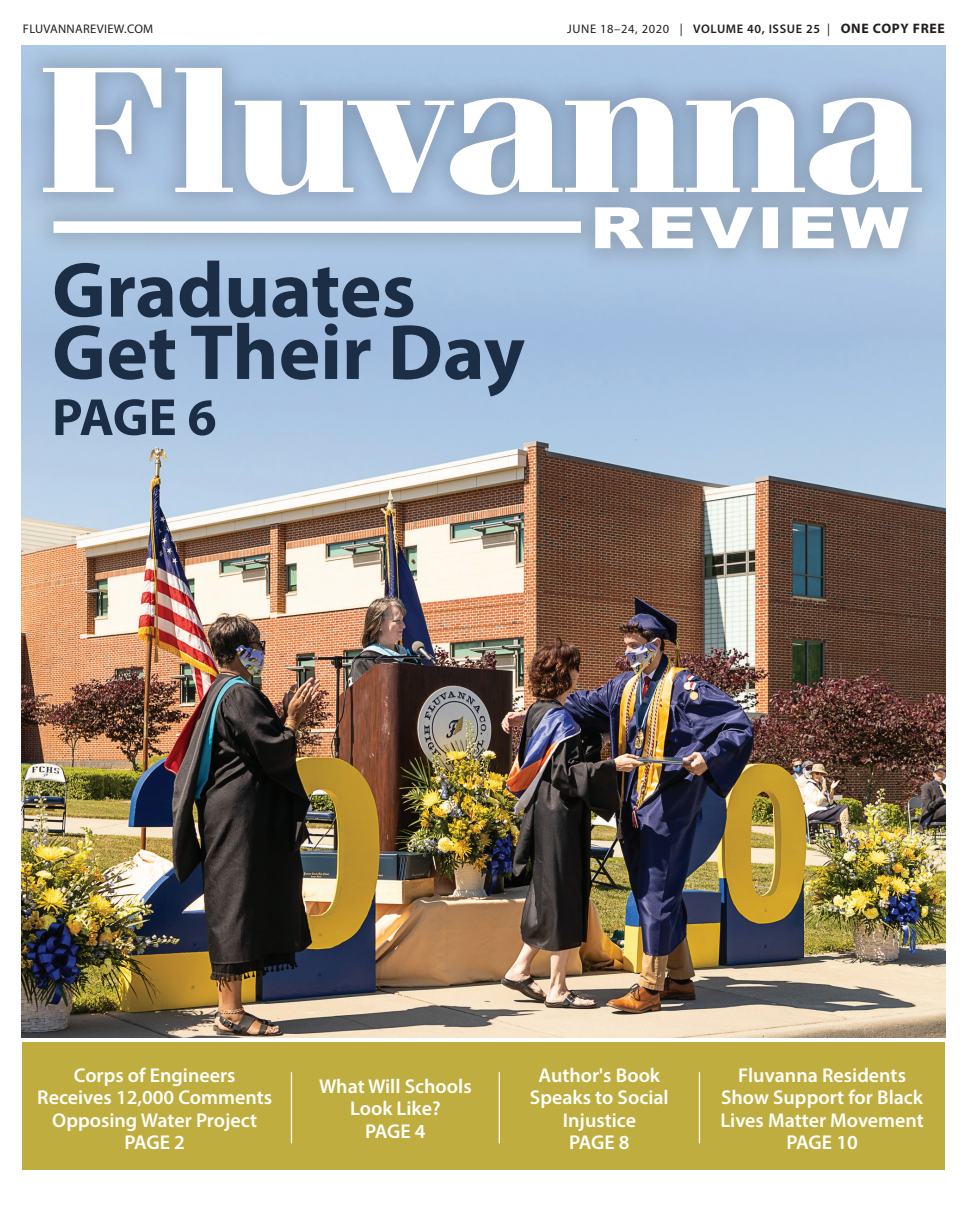
<style>
.page{position:relative;width:968px;height:1215px;background:#fff}
.page>*{position:absolute;margin:0;border:0;box-sizing:border-box;transform-origin:0 0}
.Headline_1{font:700 79px/62.2px "Myriad Pro";color:#1b2e46}
.Headline_1-2{font:700 52.62px "Myriad Pro";color:#1b2e46}
.Headline_1-3{font:600 20px/22.5px "Myriad Pro";color:#fff;text-align:center}
.t1{font:12.5px "Myriad Pro";letter-spacing:.05em;color:#231f20}
.t2{font:12.5px "Myriad Pro";letter-spacing:.025em;color:#231f20}
.s1{font-weight:600}
.s2{font-weight:700;font-size:13.75px}
</style>
<div class="page">
<img style="left:22px;top:272px;width:923px;height:766px">
<div style="left:22px;top:1042px;width:923px;height:128px;background:#c0ad3f"></div>
<div style="left:20px;top:44px;width:925px;height:228px;background:#aac5e3"></div>
<img style="left:34px;top:64px;width:899px;height:197px">
<hr style="left:291px;top:1072px;width:1px;height:71px;background:#fff">
<hr style="left:498px;top:1072px;width:2px;height:71px;background:#fff">
<hr style="left:698px;top:1072px;width:2px;height:71px;background:#fff">
<p class="t2" style="left:23px;top:21px;width:132px">FLUVANNAREVIEW.COM</p>
<p class="t1" style="left:567px;top:21px;width:379px">JUNE 18–24, 2020 | <span class="s1">VOLUME 40, ISSUE 25</span> | <span class="s2">ONE COPY FREE</span></p>
<p class="Headline_1" style="left:52px;top:256px;width:474px">Graduates<br>Get Their Day</p>
<p class="Headline_1-2" style="left:52px;top:383px;width:166px">PAGE 6</p>
<p class="Headline_1-3" style="left:37px;top:1063px;width:236px">Corps of Engineers<br>Receives 12,000 Comments<br>Opposing Water Project</p>
<p class="Headline_1-3" style="left:124px;top:1131px;width:62px">PAGE 2</p>
<p class="Headline_1-3" style="left:319px;top:1074px;width:154px">What Will Schools<br>Look Like?</p>
<p class="Headline_1-3" style="left:365px;top:1119px;width:62px">PAGE 4</p>
<p class="Headline_1-3" style="left:530px;top:1063px;width:140px">Author's Book<br>Speaks to Social<br>Injustice</p>
<p class="Headline_1-3" style="left:569px;top:1131px;width:62px">PAGE 8</p>
<p class="Headline_1-3" style="left:720px;top:1063px;width:205px">Fluvanna Residents<br>Show Support for Black<br>Lives Matter Movement</p>
<p class="Headline_1-3" style="left:786px;top:1131px;width:73px">PAGE 10</p>
</div>
